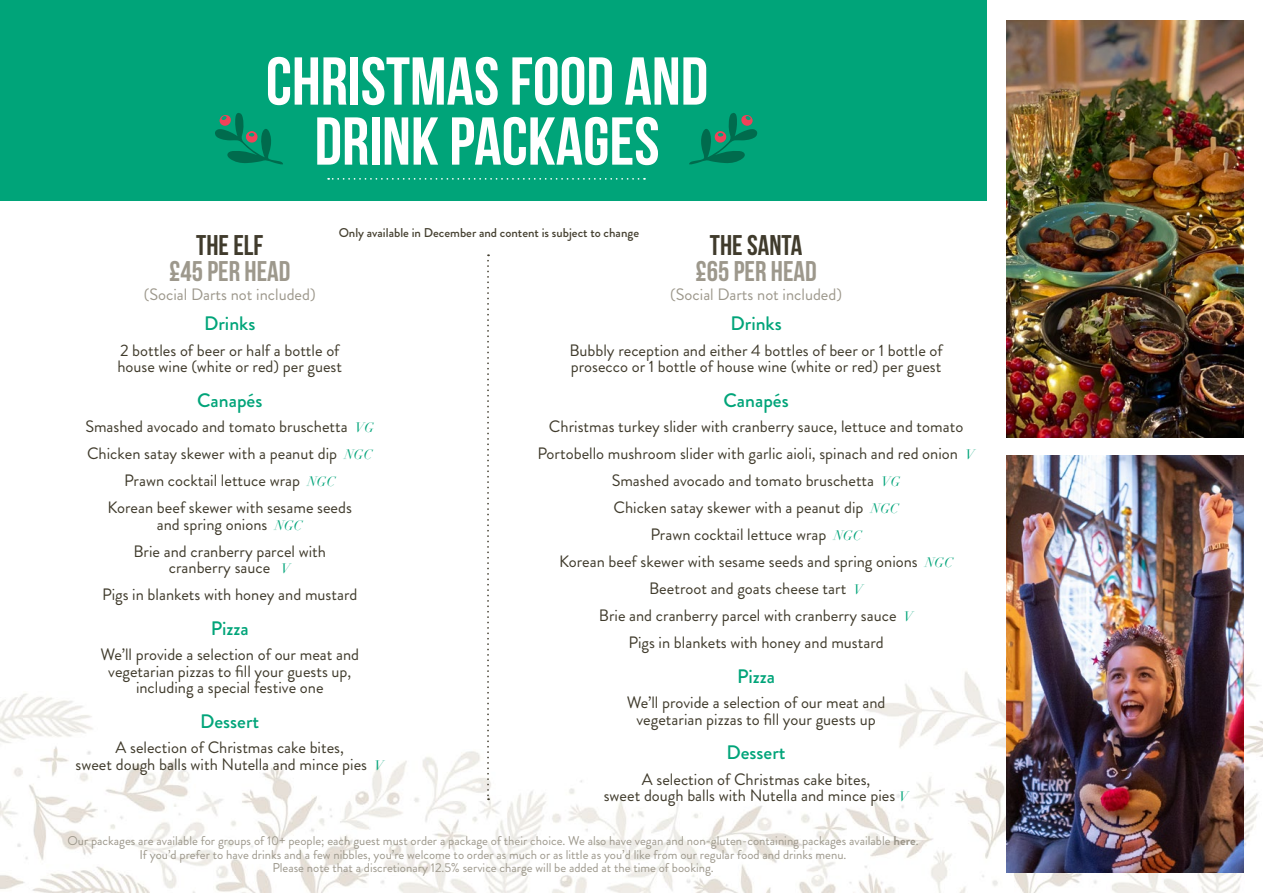
<style>
.page{position:relative;width:1263px;height:893px;background:#fff}
.page>*{position:absolute;margin:0;border:0;box-sizing:border-box;transform-origin:0 0}
.t1{font:700 67.5px/60px "Bebas Neue";color:#fff;text-align:center}
.t2{font:700 28.5px "Bebas Neue";color:#9d988c}
.t3{font:700 28.5px "Bebas Neue";color:#403b2c}
.t4{font:500 19.5px "Brandon Grotesque";color:#00a479}
.t5{font:16.5px/27px "Brandon Grotesque";color:#403b2c;text-align:center}
.t6{font:16.5px "Brandon Grotesque";color:#9d988c}
.t7{font:12.75px/13.5px "Brandon Grotesque";color:#9d988c;text-align:center}
.t8{font:500 12.75px "Brandon Grotesque";color:#454030}
.s1{font-family:"Didot";font-style:italic;font-size:13.5px;color:#00a479}
.s2{font-weight:700}
</style>
<div class="page">
<img style="left:0;top:20px;width:1263px;height:873px">
<div style="left:0;top:0;width:987px;height:201px;background:#00a479"></div>
<svg style="left:328px;top:178px;width:310px;height:2px"></svg>
<img style="left:1007px;top:456px;width:236px;height:416px">
<img style="left:1006px;top:21px;width:237px;height:416px">
<svg style="left:487px;top:254px;width:2px;height:546px"></svg>
<svg style="left:215px;top:113px;width:68px;height:52px"></svg>
<svg style="left:689px;top:113px;width:69px;height:52px"></svg>
<h1 class="t1" style="left:266px;top:51px;width:444px">CHRISTMAS FOOD AND<br>DRINK PACKAGES</h1>
<h2 class="t3" style="left:196px;top:228px;width:69px">THE ELF</h2>
<h2 class="t2" style="left:169px;top:254px;width:123px">£45 PER HEAD</h2>
<p class="t6" style="left:144px;top:288px;width:173px">(Social Darts not included)</p>
<p class="t8" style="left:339px;top:228px;width:302px">Only available in December and content is subject to change</p>
<h2 class="t3" style="left:710px;top:228px;width:94px">THE SANTA</h2>
<h2 class="t2" style="left:695px;top:254px;width:123px">£65 PER HEAD</h2>
<p class="t6" style="left:670px;top:288px;width:173px">(Social Darts not included)</p>
<p class="t4" style="left:204px;top:316px;width:53px">Drinks</p>
<p class="t5" style="left:117px;top:344px;width:226px;line-height:16.5px;text-align:left">2 bottles of beer or half a bottle of house wine (white or red) per guest</p>
<p class="t4" style="left:197px;top:393px;width:67px">Canapés</p>
<p class="t5" style="left:85px;top:415px;width:290px">Smashed avocado and tomato bruschetta <span class="s1">VG </span>Chicken satay skewer with a peanut dip <span class="s1">NGC </span>Prawn cocktail lettuce wrap <span class="s1">NGC<br></span>Korean beef skewer with sesame seeds</p>
<p class="t5" style="left:134px;top:513px;width:194px">and spring onions <span class="s1">NGC<br></span>Brie and cranberry parcel with</p>
<p class="t5" style="left:102px;top:556px;width:257px">cranberry sauce <span class="s1">V<br></span>Pigs in blankets with honey and mustard</p>
<p class="t4" style="left:211px;top:621px;width:40px">Pizza</p>
<p class="t5" style="left:100px;top:649px;width:260px;line-height:16.5px">We’ll provide a selection of our meat and vegetarian pizzas to fill your guests up, including a special festive one</p>
<p class="t4" style="left:200px;top:714px;width:61px">Dessert</p>
<p class="t5" style="left:76px;top:742px;width:310px;line-height:16.5px">A selection of Christmas cake bites,<br>sweet dough balls with Nutella and mince pies <span class="s1">V</span></p>
<p class="t4" style="left:730px;top:316px;width:53px">Drinks</p>
<p class="t5" style="left:569px;top:344px;width:375px;line-height:16.5px;text-align:left">Bubbly reception and either 4 bottles of beer or 1 bottle of prosecco or 1 bottle of house wine (white or red) per guest</p>
<p class="t4" style="left:723px;top:393px;width:67px">Canapés</p>
<p class="t5" style="left:537px;top:415px;width:439px">Christmas turkey slider with cranberry sauce, lettuce and tomato Portobello mushroom slider with garlic aioli, spinach and red onion <span class="s1">V </span>Smashed avocado and tomato bruschetta <span class="s1">VG<br></span>Chicken satay skewer with a peanut dip <span class="s1">NGC<br></span>Prawn cocktail lettuce wrap <span class="s1">NGC<br></span>Korean beef skewer with sesame seeds and spring onions <span class="s1">NGC </span>Beetroot and goats cheese tart <span class="s1">V<br></span>Brie and cranberry parcel with cranberry sauce <span class="s1">V<br></span>Pigs in blankets with honey and mustard</p>
<p class="t4" style="left:737px;top:669px;width:40px">Pizza</p>
<p class="t5" style="left:627px;top:697px;width:260px;line-height:16.5px">We’ll provide a selection of our meat and vegetarian pizzas to fill your guests up</p>
<p class="t4" style="left:727px;top:745px;width:61px">Dessert</p>
<p class="t5" style="left:604px;top:773px;width:306px;line-height:16.5px">A selection of Christmas cake bites,<br>sweet dough balls with Nutella and mince pies <span class="s1">V</span></p>
<p class="t7" style="left:67px;top:836px;width:852px">Our packages are available for groups of 10+ people; each guest must order a package of their choice. We also have vegan and non-gluten-containing packages available <span class="s2">here</span>.<br>If you’d prefer to have drinks and a few nibbles, you’re welcome to order as much or as little as you’d like from our regular food and drinks menu.<br>Please note that a discretionary 12.5% service charge will be added at the time of booking.</p>
</div>
